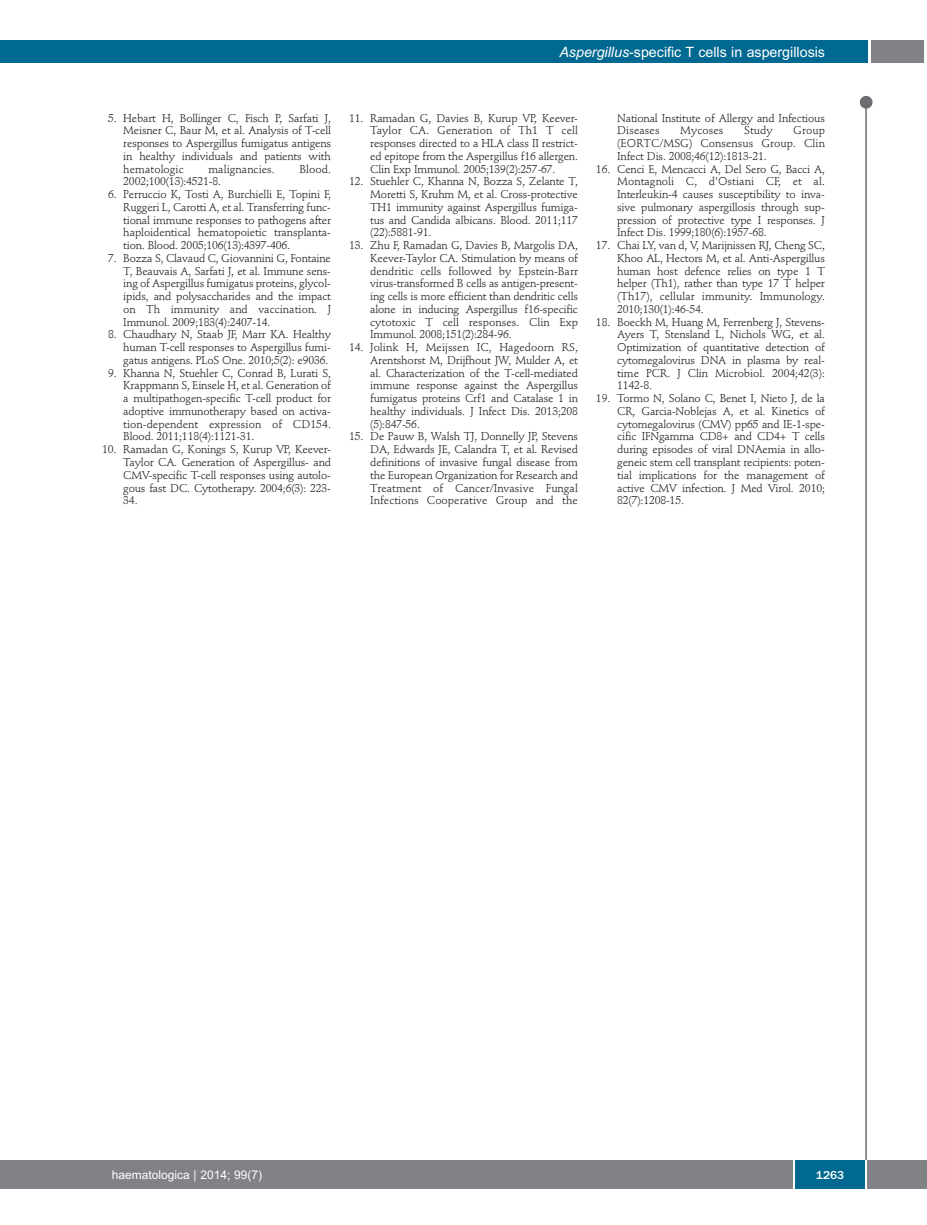
<style>
.page{position:relative;width:927px;height:1225px;background:#fff}
.page>*{position:absolute;margin:0;border:0;box-sizing:border-box;transform-origin:0 0}
.t1{font:14.25px "Arial";color:#fff}
.t2{font:12px "Arial";color:#fff}
.t3{font:500 12px "Franklin Gothic";color:#fff}
.t4{font:11.25px/12.8px "Stempel Schneidler";letter-spacing:-.015em;color:#231f20;text-align:justify}
.t5{font:11.25px "Stempel Schneidler";letter-spacing:.005em;color:#231f20}
.s1{font-style:italic}
</style>
<div class="page">
<div style="left:860px;top:96px;width:12px;height:13px;background:#6c6d70;border-radius:50%"></div>
<hr style="left:865px;top:98px;width:2px;height:1062px;background:#6c6d70">
<div style="left:871px;top:40px;width:52px;height:22px;background:#808285"></div>
<div style="left:18px;top:40px;width:849px;height:22px;background:#006991"></div>
<div style="left:17px;top:1160px;width:910px;height:28px;background:#808285"></div>
<div style="left:795px;top:1160px;width:70px;height:28px;background:#006991"></div>
<hr style="left:793px;top:1160px;width:2px;height:28px;background:#fff">
<hr style="left:865px;top:1160px;width:2px;height:28px;background:#fff">
<div style="left:0;top:40px;width:19px;height:22px;background:#006991"></div>
<div style="left:0;top:1160px;width:18px;height:28px;background:#808285"></div>
<p class="t1" style="left:559px;top:44px;width:267px"><span class="s1">Aspergillus</span>-specific T cells in aspergillosis</p>
<p class="t4" style="left:123px;top:112px;width:209px;text-indent:-15px">5. Hebart H, Bollinger C, Fisch P, Sarfati J, Meisner C, Baur M, et al. Analysis of T-cell responses to Aspergillus fumigatus antigens in healthy individuals and patients with hematologic</p>
<p class="t5" style="left:208px;top:164px;width:68px">malignancies.</p>
<p class="t4" style="left:300px;top:163px;width:33px">Blood.</p>
<p class="t4" style="left:123px;top:176px;width:99px">2002;100(13):4521-8.</p>
<p class="t4" style="left:123px;top:189px;width:209px;text-indent:-15px">6. Perruccio K, Tosti A, Burchielli E, Topini F, Ruggeri L, Carotti A, et al. Transferring func&shy;tional immune responses to pathogens after haploidentical hematopoietic transplanta&shy;tion. Blood. 2005;106(13):4397-406.</p>
<p class="t4" style="left:123px;top:253px;width:209px;text-indent:-15px">7. Bozza S, Clavaud C, Giovannini G, Fontaine T, Beauvais A, Sarfati J, et al. Immune sens&shy;ing of Aspergillus fumigatus proteins, glycol&shy;ipids, and polysaccharides and the impact on Th immunity and vaccination. J Immunol. 2009;183(4):2407-14.</p>
<p class="t4" style="left:123px;top:329px;width:209px;text-indent:-15px">8. Chaudhary N, Staab JF, Marr KA. Healthy human T-cell responses to Aspergillus fumi&shy;gatus antigens. PLoS One. 2010;5(2): e9036.</p>
<p class="t4" style="left:123px;top:367px;width:209px;text-indent:-15px">9. Khanna N, Stuehler C, Conrad B, Lurati S, Krappmann S, Einsele H, et al. Generation of a multipathogen-specific T-cell product for adoptive immunotherapy based on activa&shy;tion-dependent expression of CD154.<br>Blood. 2011;118(4):1121-31.</p>
<p class="t4" style="left:123px;top:444px;width:209px;text-indent:-21px">10. Ramadan G, Konings S, Kurup VP, Keever-Taylor CA. Generation of Aspergillus- and CMV-specific T-cell responses using autolo&shy;gous fast DC. Cytotherapy. 2004;6(3): 223- 34.</p>
<p class="t4" style="left:370px;top:112px;width:209px;text-indent:-21px">11. Ramadan G, Davies B, Kurup VP, Keever-Taylor CA. Generation of Th1 T cell responses directed to a HLA class II restrict&shy;ed epitope from the Aspergillus f16 allergen.<br>Clin Exp Immunol. 2005;139(2):257-67.</p>
<p class="t4" style="left:370px;top:176px;width:209px;text-indent:-21px">12. Stuehler C, Khanna N, Bozza S, Zelante T, Moretti S, Kruhm M, et al. Cross-protective TH1 immunity against Aspergillus fumiga&shy;tus and Candida albicans. Blood. 2011;117 (22):5881-91.</p>
<p class="t4" style="left:370px;top:240px;width:209px;text-indent:-21px">13. Zhu F, Ramadan G, Davies B, Margolis DA, Keever-Taylor CA. Stimulation by means of dendritic cells followed by Epstein-Barr virus-transformed B cells as antigen-present&shy;ing cells is more efficient than dendritic cells alone in inducing Aspergillus f16-specific cytotoxic T cell responses. Clin Exp Immunol. 2008;151(2):284-96.</p>
<p class="t4" style="left:370px;top:342px;width:209px;text-indent:-21px">14. Jolink H, Meijssen IC, Hagedoorn RS, Arentshorst M, Drijfhout JW, Mulder A, et al. Characterization of the T-cell-mediated immune response against the Aspergillus fumigatus proteins Crf1 and Catalase 1 in healthy individuals. J Infect Dis. 2013;208 (5):847-56.</p>
<p class="t4" style="left:370px;top:431px;width:209px;text-indent:-21px">15. De Pauw B, Walsh TJ, Donnelly JP, Stevens DA, Edwards JE, Calandra T, et al. Revised definitions of invasive fungal disease from the European Organization for Research and Treatment of Cancer/Invasive Fungal Infections Cooperative Group and the</p>
<p class="t4" style="left:617px;top:112px;width:209px">National Institute of Allergy and Infectious<br>Diseases</p>
<p class="t5" style="left:680px;top:126px;width:45px">Mycoses</p>
<p class="t4" style="left:744px;top:125px;width:30px">Study</p>
<p class="t4" style="left:617px;top:125px;width:209px;text-indent:176px">Group (EORTC/MSG) Consensus Group. Clin Infect Dis. 2008;46(12):1813-21.</p>
<p class="t4" style="left:617px;top:163px;width:209px;text-indent:-21px">16. Cenci E, Mencacci A, Del Sero G, Bacci A, Montagnoli C, d'Ostiani CF, et al.<br>Interleukin-4 causes susceptibility to inva&shy;sive pulmonary aspergillosis through sup&shy;pression of protective type I responses. J Infect Dis. 1999;180(6):1957-68.</p>
<p class="t4" style="left:617px;top:240px;width:209px;text-indent:-21px">17. Chai LY, van d, V, Marijnissen RJ, Cheng SC, Khoo AL, Hectors M, et al. Anti-Aspergillus human host defence relies on type 1 T helper (Th1), rather than type 17 T helper (Th17), cellular immunity. Immunology.<br>2010;130(1):46-54.</p>
<p class="t4" style="left:617px;top:316px;width:209px;text-indent:-21px">18. Boeckh M, Huang M, Ferrenberg J, Stevens-Ayers T, Stensland L, Nichols WG, et al.<br>Optimization of quantitative detection of cytomegalovirus DNA in plasma by real&shy;time PCR. J Clin Microbiol. 2004;42(3):<br>1142-8.</p>
<p class="t4" style="left:617px;top:393px;width:209px;text-indent:-21px">19. Tormo N, Solano C, Benet I, Nieto J, de la CR, Garcia-Noblejas A, et al. Kinetics of cytomegalovirus (CMV) pp65 and IE-1-spe&shy;cific IFNgamma CD8+ and CD4+ T cells during episodes of viral DNAemia in allo&shy;geneic stem cell transplant recipients: poten&shy;tial implications for the management of active CMV infection. J Med Virol. 2010; 82(7):1208-15.</p>
<p class="t2" style="left:112px;top:1167px;width:152px">haematologica | 2014; 99(7)</p>
<p class="t3" style="left:816px;top:1167px;width:30px">1263</p>
</div>
